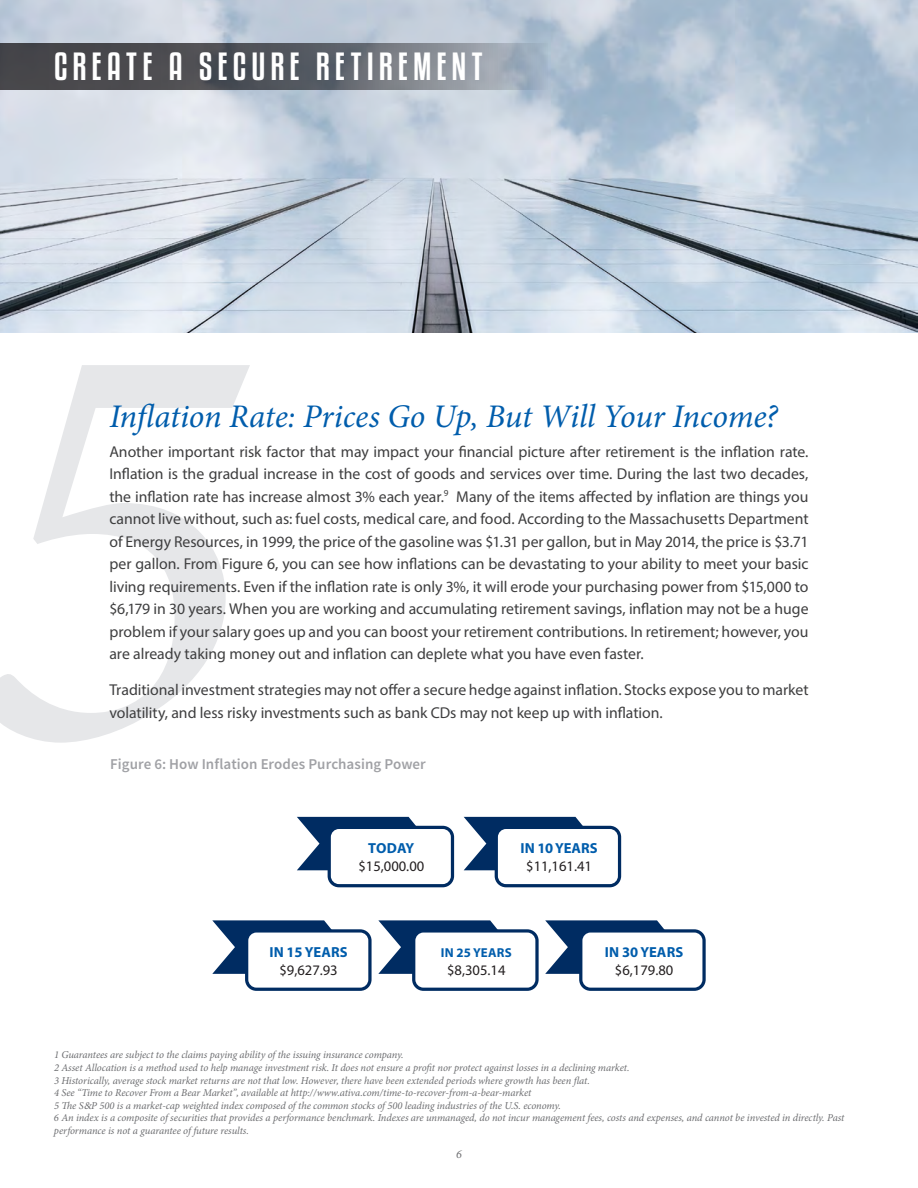
<style>
.page{position:relative;width:918px;height:1188px;background:#fff}
.page>*{position:absolute;margin:0;border:0;box-sizing:border-box;transform-origin:0 0}
.t1{font:34.5px "Kenyan Coffee Rg";letter-spacing:.145em;color:#fff}
.t2{font:italic 33px "Minion Pro";letter-spacing:-.01em;color:#015dac}
.t3{font:15.75px/22.5px "Myriad Pro";letter-spacing:-.005em;color:#3e3e3f;text-align:justify}
.t4{font:600 15px "Source Sans Pro";letter-spacing:.005em;color:#a0a1a5}
.t5{font:14.55px/17.5px "Myriad Pro";color:#231f20;text-align:center}
.t6{font:700 14.55px/17.5px "Myriad Pro";letter-spacing:.01em;color:#015dac;text-align:center}
.t7{font:700 12.9px "Myriad Pro";letter-spacing:.02em;color:#015dac}
.t8{font:italic 12px "Minion Pro";color:#6c6d70}
.t9{font:italic 10.5px/12.6px "Minion Pro";letter-spacing:-.01em;color:#6c6d70}
.s1{font-weight:700;color:#015dac}
.s2{font-weight:400;color:#231f20}
.s3{font-style:inherit}
</style>
<div class="page">
<svg style="left:0;top:365px;width:250px;height:378px"></svg>
<svg style="left:297px;top:817px;width:157px;height:70px"></svg>
<svg style="left:464px;top:817px;width:157px;height:70px"></svg>
<svg style="left:212px;top:920px;width:160px;height:71px"></svg>
<svg style="left:378px;top:920px;width:161px;height:71px"></svg>
<svg style="left:545px;top:920px;width:161px;height:71px"></svg>
<img style="left:0;top:0;width:918px;height:332px">
<svg style="left:0;top:43px;width:548px;height:47px;background:#63676e"></svg>
<p class="t1" style="left:54px;top:45px;width:430px">CREATE A SECURE RETIREMENT</p>
<p class="t2" style="left:109px;top:394px;width:670px">Inflation Rate: Prices Go Up, But Will Your Income?</p>
<p class="t3" style="left:109px;top:440px;width:701px">Another important risk factor that may impact your financial picture after retirement is the inflation rate.<br>Inflation is the gradual increase in the cost of goods and services over time. During the last two decades, the inflation rate has increase almost 3% each year.<sup>9</sup> Many of the items affected by inflation are things you cannot live without, such as: fuel costs, medical care, and food. According to the Massachusetts Department of Energy Resources, in 1999, the price of the gasoline was $1.31 per gallon, but in May 2014, the price is $3.71 per gallon. From Figure 6, you can see how inflations can be devastating to your ability to meet your basic living requirements. Even if the inflation rate is only 3%, it will erode your purchasing power from $15,000 to $6,179 in 30 years. When you are working and accumulating retirement savings, inflation may not be a huge problem if your salary goes up and you can boost your retirement contributions. In retirement; however, you are already taking money out and inflation can deplete what you have even faster.</p>
<p class="t3" style="left:109px;top:678px;width:701px">Traditional investment strategies may not offer a secure hedge against inflation. Stocks expose you to market volatility, and less risky investments such as bank CDs may not keep up with inflation.</p>
<p class="t4" style="left:110px;top:754px;width:317px">Figure 6: How Inflation Erodes Purchasing Power</p>
<p class="t5" style="left:358px;top:840px;width:67px"><span class="s1">TODAY </span>$15,000.00</p>
<p class="t5" style="left:521px;top:840px;width:78px"><span class="s1">IN 10 YEARS </span>$11,161.41</p>
<p class="t6" style="left:269px;top:943px;width:80px">IN 15 YEARS <span class="s2">$9,627.93</span></p>
<p class="t7" style="left:441px;top:944px;width:72px">IN 25 YEARS</p>
<p class="t5" style="left:447px;top:961px;width:60px">$8,305.14</p>
<p class="t6" style="left:605px;top:943px;width:80px">IN 30 YEARS <span class="s2">$6,179.80</span></p>
<p class="t9" style="left:54px;top:1049px;width:792px">1 Guarantees are subject to the claims paying ability of the issuing insurance company.<br>2 Asset Allocation is a method used to help manage investment risk. It does not ensure a profit nor protect against losses in a declining market.<br>3 Historically, average stock market returns are not that low. However, there have been extended periods where growth has been flat.<br>4 See “Time to Recover From a Bear Market”, available at http://www.ativa.com/time-to-recover-from-a-bear-market<br>5 The S<span class="s3">&amp;</span>P 500 is a market-cap weighted index composed of the common stocks of 500 leading industries of the U.S. economy.<br>6 An index is a composite of securities that provides a performance benchmark. Indexes are unmanaged, do not incur management fees, costs and expenses, and cannot be invested in directly. Past performance is not a guarantee of future results.</p>
<p class="t8" style="left:456px;top:1146px;width:7px">6</p>
</div>
